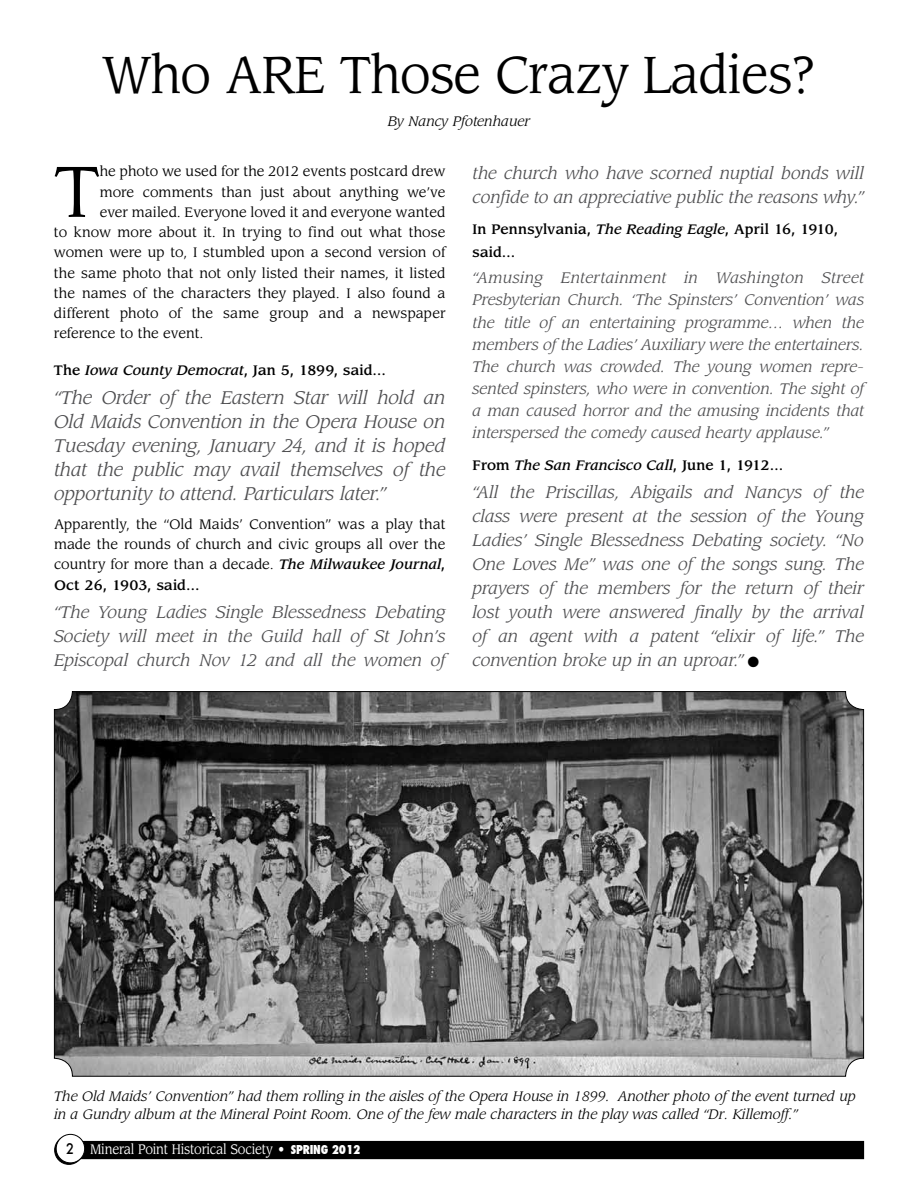
<style>
.page{position:relative;width:918px;height:1188px;background:#fff}
.page>*{position:absolute;margin:0;border:0;box-sizing:border-box;transform-origin:0 0}
.t1{font:70.65px "Leawood";color:#000}
.t2{font:51px "Leawood";letter-spacing:-.015em;color:#000;scale:.95 1}
.t3{font:italic 18px/24px "Leawood";color:#4d4d4f;text-align:justify}
.t4{font:italic 16.5px/24px "Leawood";letter-spacing:-.005em;color:#4d4d4f;text-align:justify}
.t5{font:italic 15px/22.2px "Leawood";letter-spacing:.005em;color:#4d4d4f;text-align:justify}
.t6{font:13.5px/20.2px "Leawood";color:#000;text-align:justify}
.t7{font:italic 13.5px/18px "Leawood";color:#000}
.t8{font:500 13.5px/22.5px "Leawood";letter-spacing:.005em;color:#000}
.t9{font:13.5px "Leawood";letter-spacing:-.015em;color:#fff;scale:.9 1}
.t10{font:italic 500 13.5px "Leawood";letter-spacing:.01em;color:#000}
.s1{font-style:italic}
.s2{font-weight:500;font-style:italic}
.s3{font-weight:500}
.s4{font-style:normal}
.s5{color:#000}
.s6{font-family:"Futura";font-weight:500;font-size:14.25px;color:#000}
.s7{font-family:"Futura";font-weight:800;font-stretch:condensed;font-size:12px}
</style>
<div class="page">
<div style="left:74px;top:1141px;width:790px;height:18px;background:#000"></div>
<svg style="left:55px;top:1136px;width:28px;height:28px"></svg>
<div style="left:54px;top:1136px;width:30px;height:29px;border:1px solid #000;border-radius:50%"></div>
<div style="left:56px;top:1134px;width:29px;height:29px;background:#fff;border-radius:50%"></div>
<div style="left:56px;top:1134px;width:29px;height:29px;border:1px solid #000;border-radius:50%"></div>
<img style="left:56px;top:693px;width:806px;height:382px">
<h2 class="t2" style="left:102px;top:45px;width:753px">Who ARE Those Crazy Ladies?</h2>
<p class="t7" style="left:388px;top:113px;width:144px">By Nancy Pfotenhauer</p>
<h1 class="t1" style="left:54px;top:150px;width:47px">T</h1>
<p class="t6" style="left:100px;top:162px;width:347px">he photo we used for the 2012 events postcard drew</p>
<p class="t6" style="left:100px;top:182px;width:347px">more comments than just about anything we’ve</p>
<p class="t6" style="left:100px;top:202px;width:347px">ever mailed. Everyone loved it and everyone wanted</p>
<p class="t6" style="left:54px;top:222px;width:393px">to know more about it. In trying to find out what those</p>
<p class="t6" style="left:54px;top:243px;width:393px">women were up to, I stumbled upon a second version of</p>
<p class="t6" style="left:54px;top:263px;width:393px">the same photo that not only listed their names, it listed</p>
<p class="t6" style="left:54px;top:283px;width:393px">the names of the characters they played. I also found a</p>
<p class="t6" style="left:54px;top:303px;width:393px">different photo of the same group and a newspaper</p>
<p class="t6" style="left:54px;top:324px;width:151px">reference to the event.</p>
<p class="t8" style="left:54px;top:359px;width:334px">The <span class="s1">Iowa County Democrat</span>, Jan 5, 1899, said…</p>
<h3 class="t3" style="left:54px;top:385px;width:393px">“The Order of the Eastern Star will hold an Old Maids Convention in the Opera House on Tuesday evening, January 24, and it is hoped that the public may avail themselves of the opportunity to attend. Particulars later.”</h3>
<p class="t6" style="left:54px;top:514px;width:393px">Apparently, the “Old Maids’ Convention” was a play that made the rounds of church and civic groups all over the country for more than a decade. <span class="s2">The Milwaukee Journal</span><span class="s3">, Oct 26, 1903, said…</span></p>
<p class="t4" style="left:54px;top:600px;width:393px">“The Young Ladies Single Blessedness Debating Society will meet in the Guild hall of St John’s Episcopal church Nov 12 and all the women of</p>
<p class="t4" style="left:472px;top:161px;width:393px">the church who have scorned nuptial bonds will confide to an appreciative public the reasons why.”</p>
<p class="t8" style="left:472px;top:218px;width:367px">In Pennsylvania, <span class="s1">The Reading Eagle</span>, April 16, 1910, said…</p>
<p class="t5" style="left:472px;top:267px;width:393px">“Amusing Entertainment in Washington Street Presbyterian Church. ‘The Spinsters’ Convention’ was the title of an entertaining programme… when the members of the Ladies’ Auxiliary were the entertainers.<br>The church was crowded. The young women repre&shy;sented spinsters, who were in convention. The sight of a man caused horror and the amusing incidents that interspersed the comedy caused hearty applause.”</p>
<p class="t10" style="left:472px;top:457px;width:312px"><span class="s4">From</span> The San Francisco Call<span class="s4">, June 1, 1912…</span></p>
<p class="t4" style="left:472px;top:481px;width:393px">“All the Priscillas, Abigails and Nancys of the class were present at the session of the Young Ladies’ Single Blessedness Debating society. “No One Loves Me” was one of the songs sung. The prayers of the members for the return of their lost youth were answered finally by the arrival of an agent with a patent “elixir of life.” The convention broke up in an uproar.” <span class="s5">■</span></p>
<p class="t7" style="left:54px;top:1088px;width:803px">The Old Maids’ Convention” had them rolling in the aisles of the Opera House in 1899. Another photo of the event turned up in a Gundry album at the Mineral Point Room. One of the few male characters in the play was called “Dr. Killemoff.”</p>
<p class="t9" style="left:66px;top:1141px;width:328px"><span class="s6">2</span> Mineral Point Historical Society <span class="s1">•</span> <span class="s7">SPRING 2012</span></p>
</div>
